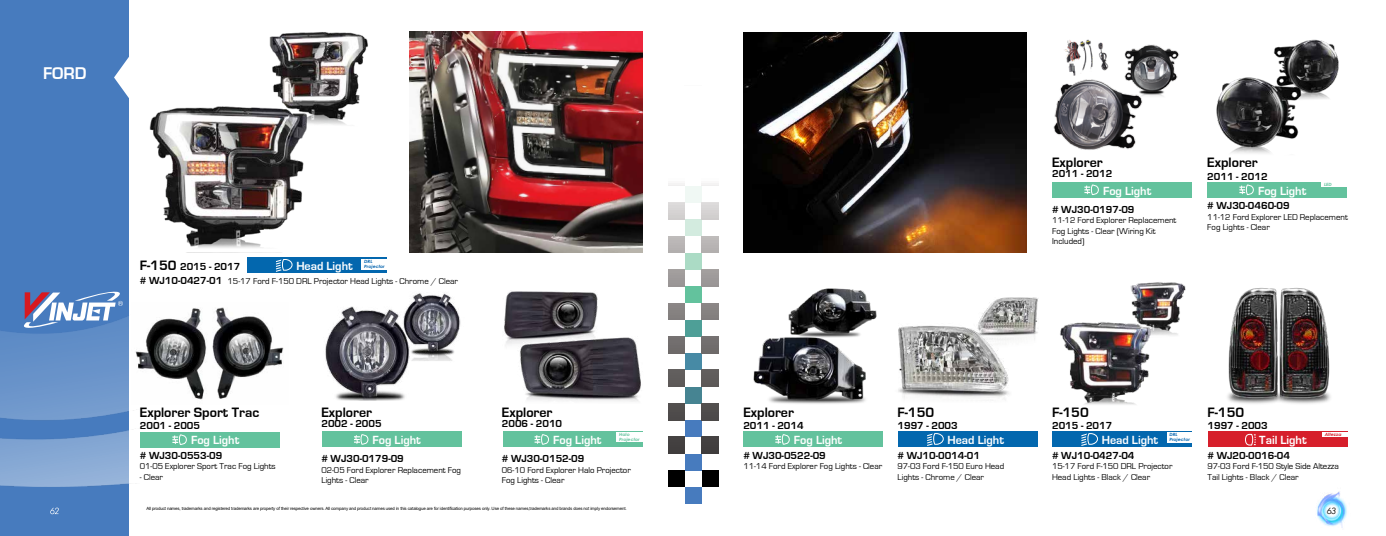
<style>
.page{position:relative;width:1386px;height:536px;background:#fff}
.page>*{position:absolute;margin:0;border:0;box-sizing:border-box;transform-origin:0 0}
.t1{font:700 17.5px "Eurostile";color:#fff}
.t2{font:700 14px "Eurostile";color:#000}
.t3{font:700 12.16px "Eurostile";color:#fff}
.t4{font:700 10.5px "Eurostile";color:#000}
.t5{font:8.75px/10.5px "Eurostile";color:#000}
.t6{font:italic 8.75px "Century Gothic";color:#000}
.t7{font:italic 8.75px "Century Gothic";color:#fff}
.t8{font:4.38px "Arial";letter-spacing:-.025em;color:#000}
.t9{font:italic 700 4.38px/5px "Century Gothic";color:#0665af;scale:1.09 1}
.t10{font:italic 700 4.38px "Century Gothic";color:#63c29d;scale:1.09 1}
.t11{font:italic 700 4.38px "Century Gothic";color:#d61f2b;scale:1.09 1}
.s1{font-size:14px}
.s2{font-weight:700;font-size:10.5px}
</style>
<div class="page">
<div style="left:0;top:0;width:129px;height:536px;background:#477bbe"></div>
<img style="left:1316px;top:491px;width:31px;height:37px">
<img style="left:0;top:316px;width:134px;height:170px">
<svg style="left:24px;top:291px;width:99px;height:38px"></svg>
<div style="left:685px;top:186px;width:16px;height:16px;background:#f0f8f4"></div>
<div style="left:668px;top:202px;width:17px;height:17px;background:#d6d3d3"></div>
<div style="left:685px;top:219px;width:16px;height:17px;background:#d3ebdf"></div>
<div style="left:668px;top:236px;width:17px;height:17px;background:#b9b5b5"></div>
<div style="left:685px;top:253px;width:16px;height:16px;background:#abdbc5"></div>
<div style="left:668px;top:269px;width:17px;height:17px;background:#9f9b9b"></div>
<div style="left:685px;top:286px;width:16px;height:17px;background:#63c29d"></div>
<div style="left:668px;top:303px;width:17px;height:16px;background:#868281"></div>
<div style="left:685px;top:319px;width:16px;height:17px;background:#4e9f97"></div>
<div style="left:668px;top:336px;width:17px;height:17px;background:#726e6e"></div>
<div style="left:685px;top:353px;width:16px;height:17px;background:#478aa5"></div>
<div style="left:668px;top:370px;width:17px;height:16px;background:#5f5c5b"></div>
<div style="left:685px;top:386px;width:16px;height:17px;background:#468492"></div>
<div style="left:668px;top:403px;width:17px;height:17px;background:#504d4c"></div>
<div style="left:685px;top:420px;width:16px;height:17px;background:#477bbe"></div>
<div style="left:668px;top:437px;width:17px;height:16px;background:#423f3f"></div>
<div style="left:685px;top:453px;width:16px;height:17px;background:#477bbe"></div>
<div style="left:668px;top:470px;width:17px;height:17px;background:#000"></div>
<div style="left:685px;top:487px;width:16px;height:16px;background:#477bbe"></div>
<div style="left:702px;top:202px;width:16px;height:17px;background:#d6d3d3"></div>
<div style="left:702px;top:236px;width:16px;height:17px;background:#b9b5b5"></div>
<div style="left:702px;top:269px;width:16px;height:17px;background:#9f9b9b"></div>
<div style="left:702px;top:303px;width:16px;height:16px;background:#868281"></div>
<div style="left:702px;top:336px;width:16px;height:17px;background:#726e6e"></div>
<div style="left:702px;top:370px;width:16px;height:16px;background:#5f5c5b"></div>
<div style="left:702px;top:403px;width:16px;height:17px;background:#504d4c"></div>
<div style="left:702px;top:437px;width:16px;height:16px;background:#423f3f"></div>
<div style="left:702px;top:470px;width:16px;height:17px;background:#000"></div>
<svg style="left:114px;top:57px;width:15px;height:41px"></svg>
<img style="left:149px;top:32px;width:219px;height:211px">
<img style="left:325px;top:293px;width:136px;height:108px">
<img style="left:504px;top:291px;width:137px;height:111px">
<div style="left:247px;top:257px;width:139px;height:16px;background:#0367ae"></div>
<svg style="left:276px;top:259px;width:17px;height:13px"></svg>
<div style="left:322px;top:431px;width:140px;height:16px;background:#63c29d"></div>
<svg style="left:354px;top:434px;width:15px;height:11px"></svg>
<div style="left:503px;top:431px;width:139px;height:16px;background:#63c29d"></div>
<hr style="left:617px;top:432px;width:26px;height:4px;background:#fff">
<hr style="left:617px;top:437px;width:26px;height:4px;background:#fff">
<svg style="left:535px;top:434px;width:14px;height:11px"></svg>
<div style="left:140px;top:431px;width:140px;height:16px;background:#63c29d"></div>
<svg style="left:172px;top:434px;width:15px;height:11px"></svg>
<img style="left:132px;top:307px;width:152px;height:97px">
<div style="left:362px;top:259px;width:26px;height:10px;background:#fff"></div>
<img style="left:410px;top:32px;width:233px;height:220px">
<img style="left:1053px;top:39px;width:126px;height:111px">
<img style="left:1216px;top:39px;width:123px;height:115px">
<img style="left:898px;top:297px;width:140px;height:104px">
<img style="left:1060px;top:282px;width:126px;height:123px">
<img style="left:1227px;top:287px;width:104px;height:117px">
<div style="left:1052px;top:182px;width:140px;height:16px;background:#63c29d"></div>
<svg style="left:1084px;top:184px;width:15px;height:11px"></svg>
<div style="left:1207px;top:182px;width:140px;height:16px;background:#63c29d"></div>
<div style="left:1321px;top:182px;width:27px;height:5px;background:#fff"></div>
<svg style="left:1239px;top:184px;width:15px;height:11px"></svg>
<div style="left:743px;top:431px;width:140px;height:16px;background:#63c29d"></div>
<svg style="left:775px;top:434px;width:15px;height:11px"></svg>
<div style="left:1052px;top:431px;width:140px;height:16px;background:#0367ae"></div>
<svg style="left:1081px;top:433px;width:17px;height:13px"></svg>
<div style="left:898px;top:431px;width:140px;height:16px;background:#0367ae"></div>
<svg style="left:927px;top:433px;width:17px;height:13px"></svg>
<div style="left:1208px;top:431px;width:140px;height:16px;background:#d61f2b"></div>
<hr style="left:1322px;top:432px;width:27px;height:4px;background:#fff">
<svg style="left:1245px;top:433px;width:11px;height:13px"></svg>
<img style="left:753px;top:288px;width:124px;height:116px">
<div style="left:1167px;top:432px;width:26px;height:10px;background:#fff"></div>
<img style="left:743px;top:33px;width:284px;height:219px">
<h1 class="t1" style="left:43px;top:64px;width:45px">FORD</h1>
<p class="t7" style="left:50px;top:504px;width:11px">62</p>
<p class="t9" style="left:364px;top:258px;width:20px">DRL<br>Projector</p>
<p class="t4" style="left:140px;top:261px;width:102px"><span class="s1">F-150</span> 2015 - 2017</p>
<p class="t5" style="left:140px;top:276px;width:320px"><span class="s2"># WJ10-0427-01</span> 15-17 Ford F-150 DRL Projector Head Lights - Chrome / Clear</p>
<h3 class="t3" style="left:296px;top:259px;width:58px">Head Light</h3>
<h2 class="t2" style="left:140px;top:404px;width:121px">Explorer Sport Trac</h2>
<p class="t4" style="left:140px;top:420px;width:62px">2001 - 2005</p>
<p class="t4" style="left:140px;top:449px;width:84px"># WJ30-0553-09</p>
<p class="t5" style="left:140px;top:461px;width:137px">01-05 Explorer Sport Trac Fog Lights</p>
<p class="t5" style="left:140px;top:472px;width:25px">- Clear</p>
<h3 class="t3" style="left:191px;top:433px;width:50px">Fog Light</h3>
<h2 class="t2" style="left:321px;top:404px;width:52px">Explorer</h2>
<p class="t4" style="left:321px;top:418px;width:62px">2002 - 2005</p>
<p class="t4" style="left:321px;top:453px;width:84px"># WJ30-0179-09</p>
<p class="t5" style="left:321px;top:464px;width:141px">02-05 Ford Explorer Replacement Fog<br>Lights - Clear</p>
<h3 class="t3" style="left:373px;top:433px;width:50px">Fog Light</h3>
<h2 class="t2" style="left:502px;top:404px;width:52px">Explorer</h2>
<p class="t4" style="left:502px;top:418px;width:62px">2006 - 2010</p>
<p class="t4" style="left:502px;top:453px;width:84px"># WJ30-0152-09</p>
<p class="t5" style="left:502px;top:464px;width:130px">06-10 Ford Explorer Halo Projector<br>Fog Lights - Clear</p>
<p class="t10" style="left:619px;top:431px;width:11px">Halo</p>
<h3 class="t3" style="left:553px;top:433px;width:50px">Fog Light</h3>
<p class="t10" style="left:619px;top:436px;width:20px">Projector</p>
<p class="t8" style="left:146px;top:505px;width:482px">All product names, trademarks and registered trademarks are property of their respective owners. All company and product names used in this catalogue are for identification purposes only. Use of these names,trademarks and brands does not imply endorsement.</p>
<h2 class="t2" style="left:1052px;top:155px;width:52px">Explorer</h2>
<p class="t4" style="left:1052px;top:168px;width:62px">2011 - 2012</p>
<p class="t4" style="left:1052px;top:203px;width:84px"># WJ30-0197-09</p>
<p class="t5" style="left:1052px;top:215px;width:126px">11-12 Ford Explorer Replacement<br>Fog Lights - Clear (Wiring Kit<br>Included)</p>
<h3 class="t3" style="left:1103px;top:184px;width:50px">Fog Light</h3>
<h2 class="t2" style="left:1207px;top:155px;width:52px">Explorer</h2>
<p class="t4" style="left:1207px;top:170px;width:62px">2011 - 2012</p>
<p class="t4" style="left:1207px;top:200px;width:84px"># WJ30-0460-09</p>
<p class="t5" style="left:1207px;top:211px;width:142px">11-12 Ford Explorer LED Replacement<br>Fog Lights - Clear</p>
<p class="t10" style="left:1324px;top:181px;width:9px">LED</p>
<h3 class="t3" style="left:1258px;top:184px;width:50px">Fog Light</h3>
<h2 class="t2" style="left:898px;top:404px;width:38px">F-150</h2>
<p class="t4" style="left:898px;top:420px;width:62px">1997 - 2003</p>
<p class="t4" style="left:898px;top:449px;width:84px"># WJ10-0014-01</p>
<p class="t5" style="left:898px;top:461px;width:108px">97-03 Ford F-150 Euro Head<br>Lights - Chrome / Clear</p>
<h2 class="t2" style="left:1052px;top:404px;width:38px">F-150</h2>
<p class="t4" style="left:1052px;top:420px;width:62px">2015 - 2017</p>
<p class="t4" style="left:1052px;top:449px;width:84px"># WJ10-0427-04</p>
<p class="t5" style="left:1052px;top:461px;width:122px">15-17 Ford F-150 DRL Projector<br>Head Lights - Black / Clear</p>
<h2 class="t2" style="left:743px;top:404px;width:52px">Explorer</h2>
<p class="t4" style="left:743px;top:420px;width:62px">2011 - 2014</p>
<p class="t4" style="left:743px;top:449px;width:84px"># WJ30-0522-09</p>
<p class="t5" style="left:743px;top:461px;width:140px">11-14 Ford Explorer Fog Lights - Clear</p>
<p class="t9" style="left:1169px;top:432px;width:20px">DRL<br>Projector</p>
<h3 class="t3" style="left:794px;top:433px;width:50px">Fog Light</h3>
<h3 class="t3" style="left:948px;top:433px;width:58px">Head Light</h3>
<h3 class="t3" style="left:1102px;top:433px;width:58px">Head Light</h3>
<h2 class="t2" style="left:1208px;top:404px;width:38px">F-150</h2>
<p class="t4" style="left:1208px;top:420px;width:62px">1997 - 2003</p>
<p class="t4" style="left:1208px;top:449px;width:84px"># WJ20-0016-04</p>
<p class="t5" style="left:1208px;top:461px;width:133px">97-03 Ford F-150 Style Side Altezza<br>Tail Lights - Black / Clear</p>
<p class="t11" style="left:1325px;top:431px;width:17px">Altezza</p>
<h3 class="t3" style="left:1259px;top:433px;width:49px">Tail Light</h3>
<p class="t6" style="left:1327px;top:504px;width:11px">63</p>
</div>
